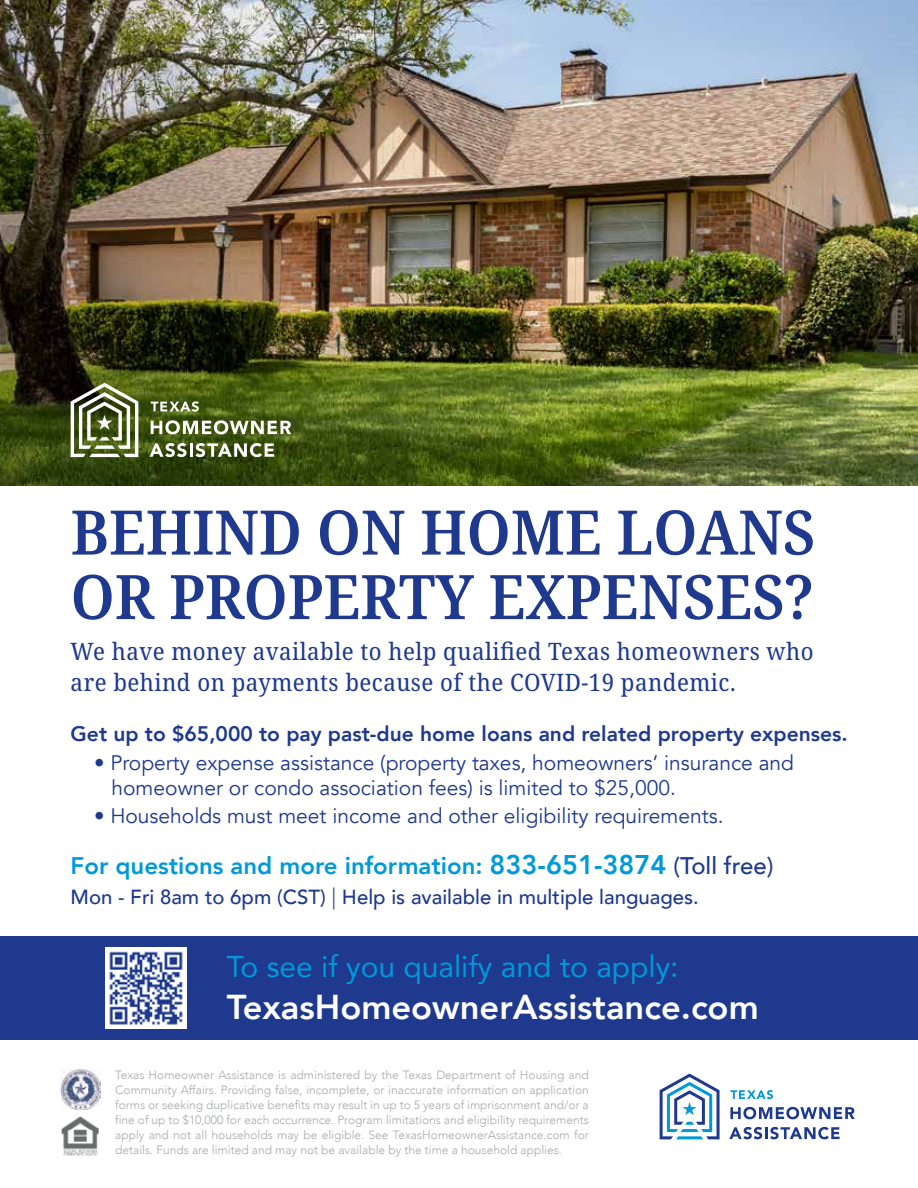
<style>
.page{position:relative;width:918px;height:1188px;background:#fff}
.page>*{position:absolute;margin:0;border:0;box-sizing:border-box;transform-origin:0 0}
.t1{font:600 semi-condensed 61.5px/64.5px "Noto Serif";color:#1e398d}
.t2{font:800 34.5px "Avenir";color:#fff}
.t3{font:30px "Avenir";color:#0099da}
.t4{font:semi-condensed 24px/31.5px "Noto Serif";letter-spacing:.02em;color:#1e398d}
.t5{font:800 24px "Avenir";color:#0099da}
.t6{font:21px/25.2px "Avenir";color:#1e398d}
.t7{font:800 21px "Avenir";color:#1e398d}
.t8{font:500 20.4px "Avenir";color:#1e398d}
.t9{font:300 12px/15px "Avenir";color:#a7a9ac;text-align:justify}
.s1{font-size:27px}
.s2{font-weight:500;color:#1e398d}
.s3{font-weight:300;font-size:21.9px}
</style>
<div class="page">
<svg style="left:730px;top:1090px;width:43px;height:9px"></svg>
<svg style="left:730px;top:1107px;width:125px;height:12px"></svg>
<svg style="left:729px;top:1127px;width:111px;height:12px"></svg>
<svg style="left:660px;top:1074px;width:60px;height:65px"></svg>
<img style="left:62px;top:1116px;width:37px;height:40px">
<img style="left:60px;top:1070px;width:40px;height:39px">
<div style="left:0;top:936px;width:918px;height:104px;background:#1e398d"></div>
<img style="left:0;top:0;width:918px;height:486px">
<svg style="left:151px;top:401px;width:48px;height:11px"></svg>
<svg style="left:151px;top:420px;width:140px;height:14px"></svg>
<svg style="left:149px;top:443px;width:38px;height:14px"></svg>
<hr style="left:190px;top:443px;width:3px;height:14px;background:#fff">
<svg style="left:195px;top:443px;width:79px;height:14px"></svg>
<svg style="left:71px;top:383px;width:67px;height:74px"></svg>
<img style="left:105px;top:947px;width:81px;height:81px">
<h1 class="t1" style="left:71px;top:502px;width:746px">BEHIND ON HOME LOANS<br>OR PROPERTY EXPENSES?</h1>
<h3 class="t4" style="left:71px;top:636px;width:745px">We have money available to help qualified Texas homeowners who are behind on payments because of the COVID-19 pandemic.</h3>
<h3 class="t7" style="left:71px;top:718px;width:779px">Get up to $65,000 to pay past-due home loans and related property expenses.</h3>
<h3 class="t6" style="left:112px;top:750px;width:684px;text-indent:-18px">• Property expense assistance (property taxes, homeowners’ insurance and homeowner or condo association fees) is limited to $25,000.</h3>
<h3 class="t6" style="left:94px;top:804px;width:631px">• Households must meet income and other eligibility requirements.</h3>
<h3 class="t5" style="left:71px;top:847px;width:704px">For questions and more information: <span class="s1">833-651-3874</span> <span class="s2">(Toll free)</span></h3>
<h3 class="t8" style="left:71px;top:879px;width:630px">Mon - Fri 8am to 6pm (CST) <span class="s3">|</span> Help is available in multiple languages.</h3>
<h3 class="t3" style="left:227px;top:942px;width:453px">To see if you qualify and to apply:</h3>
<h2 class="t2" style="left:227px;top:980px;width:534px">TexasHomeownerAssistance.com</h2>
<p class="t9" style="left:115px;top:1067px;width:475px">Texas Homeowner Assistance is administered by the Texas Department of Housing and Community Affairs. Providing false, incomplete, or inaccurate information on application forms or seeking duplicative benefits may result in up to 5 years of imprisonment and/or a fine of up to $10,000 for each occurrence. Program limitations and eligibility requirements apply and not all households may be eligible. See TexasHomeownerAssistance.com for details. Funds are limited and may not be available by the time a household applies.</p>
</div>
